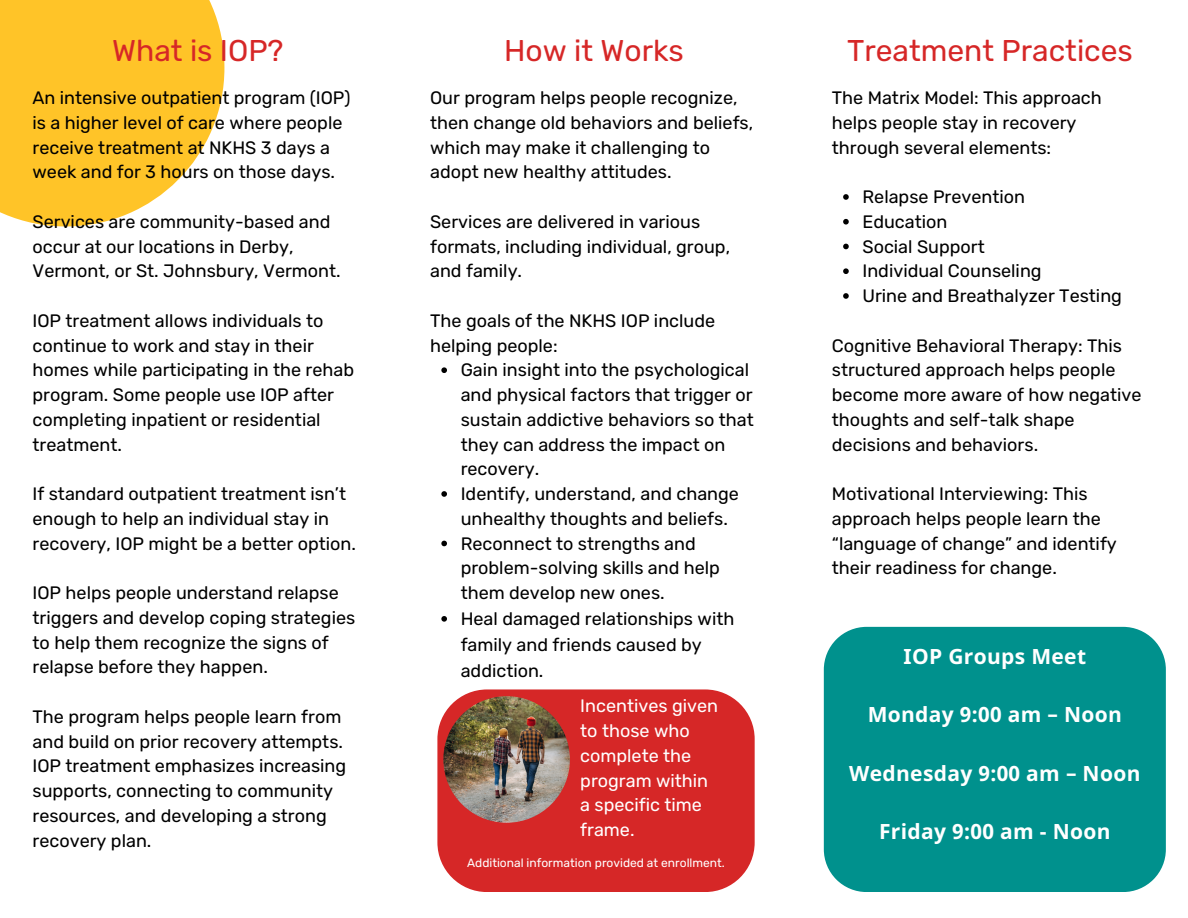
<style>
.page{position:relative;width:1188px;height:918px;background:#fff}
.page>*{position:absolute;margin:0;border:0;box-sizing:border-box;transform-origin:0 0}
.t1{font:30px "Rubik";color:#d62727}
.t2{font:700 21px "Noto Sans";letter-spacing:.015em;color:#fff}
.t3{font:18px/24.8px "Rubik";color:#000}
.t4{font:18px/24.8px "Rubik";color:#fff}
.t5{font:12px "Rubik";color:#fff}
.s1{font-family:"Battambang"}
.s2{font-family:"Noto Sans Gurmukhi"}
</style>
<div class="page">
<div style="left:0;top:0;width:224px;height:226px;background:#ffc428"></div>
<div style="left:824px;top:627px;width:342px;height:265px;background:#00918d"></div>
<div style="left:437px;top:689px;width:318px;height:203px;background:#d62727;border-radius:50px"></div>
<img style="left:443px;top:696px;width:127px;height:127px;border-radius:50%">
<svg style="left:441px;top:367px;width:6px;height:6px"></svg>
<svg style="left:441px;top:491px;width:6px;height:6px"></svg>
<svg style="left:441px;top:541px;width:6px;height:5px"></svg>
<svg style="left:441px;top:616px;width:6px;height:6px"></svg>
<svg style="left:843px;top:194px;width:6px;height:6px"></svg>
<svg style="left:843px;top:219px;width:6px;height:6px"></svg>
<svg style="left:843px;top:244px;width:6px;height:5px"></svg>
<svg style="left:843px;top:268px;width:6px;height:6px"></svg>
<svg style="left:843px;top:293px;width:6px;height:6px"></svg>
<p class="t1" style="left:112px;top:33px;width:173px">What is IOP?</p>
<p class="t1" style="left:504px;top:33px;width:181px">How it Works</p>
<p class="t1" style="left:847px;top:33px;width:287px">Treatment Practices</p>
<p class="t3" style="left:33px;top:86px;width:320px">An intensive outpatient program (IOP) is a higher level of care where people receive treatment at NKHS 3 days a week and for 3 hours on those days.</p>
<p class="t3" style="left:33px;top:209px;width:310px">Services are community-based and occur at our locations in Derby,<br>Vermont, or St. Johnsbury, Vermont.</p>
<p class="t3" style="left:33px;top:308px;width:323px">IOP treatment allows individuals to continue to work and stay in their homes while participating in the rehab program. Some people use IOP after completing inpatient or residential treatment.</p>
<p class="t3" style="left:33px;top:482px;width:325px">If standard outpatient treatment isn’t enough to help an individual stay in recovery, IOP might be a better option.</p>
<p class="t3" style="left:33px;top:581px;width:324px">IOP helps people understand relapse triggers and develop coping strategies to help them recognize the signs of relapse before they happen.</p>
<p class="t3" style="left:33px;top:704px;width:312px">The program helps people learn from and build on prior recovery attempts.</p>
<p class="t3" style="left:33px;top:754px;width:315px">IOP treatment emphasizes increasing supports, connecting to community resources, and developing a strong recovery plan.</p>
<p class="t3" style="left:430px;top:86px;width:325px">Our program helps people recognize, then change old behaviors and beliefs, which may make it challenging to adopt new healthy attitudes.</p>
<p class="t3" style="left:430px;top:209px;width:302px">Services are delivered in various formats, including individual, group, and family.</p>
<p class="t3" style="left:430px;top:308px;width:287px">The goals of the NKHS IOP include helping people:</p>
<p class="t3" style="left:461px;top:358px;width:295px">Gain insight into the psychological and physical factors that trigger or sustain addictive behaviors so that they can address the impact on recovery.</p>
<p class="t3" style="left:461px;top:482px;width:280px">Identify, understand, and change unhealthy thoughts and beliefs.</p>
<p class="t3" style="left:461px;top:531px;width:261px">Reconnect to strengths and problem-solving skills and help them develop new ones.</p>
<p class="t3" style="left:461px;top:606px;width:275px;line-height:25.8px">Heal damaged relationships with family and friends caused by addiction.</p>
<p class="t4" style="left:580px;top:694px;width:139px">Incentives given</p>
<p class="t4" style="left:580px;top:719px;width:111px">to those who</p>
<p class="t4" style="left:580px;top:743px;width:129px">complete the program within</p>
<p class="t4" style="left:580px;top:793px;width:123px">a specific time frame.</p>
<p class="t5" style="left:467px;top:855px;width:259px">Additional information provided at enrollment.</p>
<p class="t3" style="left:832px;top:86px;width:271px">The Matrix Model: This approach helps people stay in recovery through several elements:</p>
<p class="t3" style="left:862px;top:185px;width:164px">Relapse Prevention</p>
<p class="t3" style="left:862px;top:209px;width:86px">Education</p>
<p class="t3" style="left:862px;top:234px;width:124px">Social Support</p>
<p class="t3" style="left:862px;top:259px;width:181px">Individual Counseling</p>
<p class="t3" style="left:862px;top:284px;width:261px">Urine and Breathalyzer Testing</p>
<p class="t3" style="left:832px;top:333px;width:311px">Cognitive Behavioral Therapy: This structured approach helps people become more aware of how negative thoughts and self-talk shape decisions and behaviors.</p>
<p class="t3" style="left:832px;top:482px;width:286px">Motivational Interviewing: This approach helps people learn the “language of change” and identify</p>
<p class="t3" style="left:832px;top:556px;width:226px">their readiness for change.</p>
<p class="t2" style="left:904px;top:642px;width:184px">IOP Groups Meet</p>
<p class="t2" style="left:868px;top:700px;width:256px">Monday <span class="s1">9:00</span> am <span class="s2">–</span> Noon</p>
<p class="t2" style="left:849px;top:759px;width:293px">Wednesday <span class="s1">9:00</span> am <span class="s2">–</span> Noon</p>
<p class="t2" style="left:879px;top:817px;width:233px">Friday <span class="s1">9:00</span> am <span class="s1">-</span> Noon</p>
</div>
